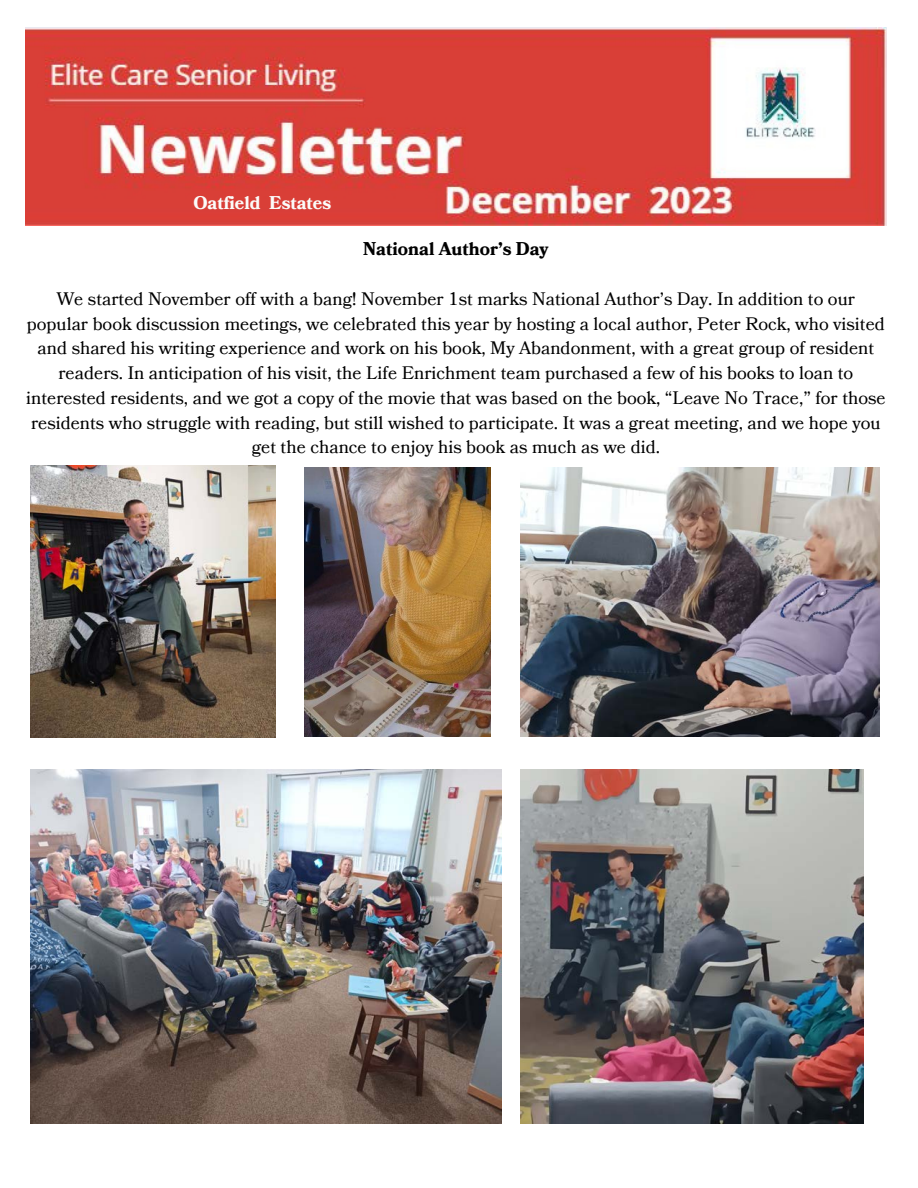
<style>
.page{position:relative;width:918px;height:1188px;background:#fff}
.page>*{position:absolute;margin:0;border:0;box-sizing:border-box;transform-origin:0 0}
.t1{font:18px/24.8px "Bookmania";color:#000;text-align:center}
.t2{font:700 18px "Bookmania";color:#000}
.t3{font:700 18px "Bookmania";color:#fbfbf9}
</style>
<div class="page">
<img style="left:25px;top:28px;width:862px;height:198px">
<img style="left:30px;top:465px;width:245px;height:272px">
<img style="left:520px;top:468px;width:359px;height:269px">
<img style="left:30px;top:769px;width:471px;height:355px">
<img style="left:520px;top:769px;width:344px;height:355px">
<img style="left:305px;top:468px;width:186px;height:269px">
<p class="t3" style="left:193px;top:190px;width:139px">Oatfield Estates</p>
<p class="t2" style="left:363px;top:237px;width:187px">National Author’s Day</p>
<p class="t1" style="left:26px;top:287px;width:861px">We started November off with a bang! November 1st marks National Author’s Day. In addition to our popular book discussion meetings, we celebrated this year by hosting a local author, Peter Rock, who visited and shared his writing experience and work on his book, My Abandonment, with a great group of resident readers. In anticipation of his visit, the Life Enrichment team purchased a few of his books to loan to interested residents, and we got a copy of the movie that was based on the book, “Leave No Trace,” for those residents who struggle with reading, but still wished to participate. It was a great meeting, and we hope you get the chance to enjoy his book as much as we did.</p>
</div>
